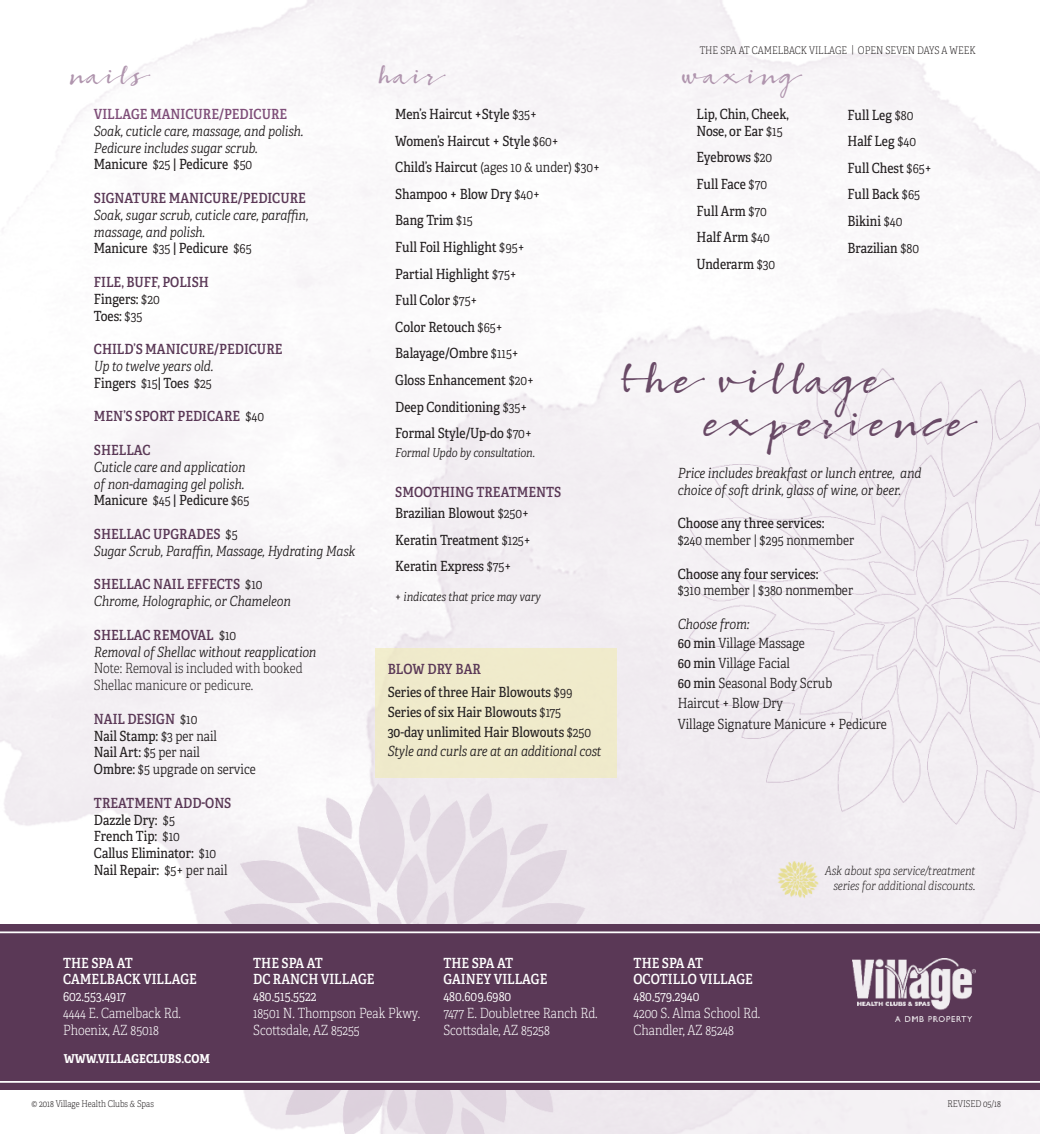
<style>
.page{position:relative;width:1040px;height:1134px;background:#fff}
.page>*{position:absolute;margin:0;border:0;box-sizing:border-box;transform-origin:0 0}
.t1{font:35.35px/42.4px "Bambusa Pro Regular";color:#694a66}
.t2{font:21px "Bambusa Pro Regular";color:#b095ae}
.t3{font:14px/26.6px "Adelle Condensed";color:#231f20}
.t4{font:italic 14px/16.8px "Adelle Condensed Lt";color:#231f20}
.t5{font:14px/20.3px "Adelle Condensed Lt";color:#231f20}
.t6{font:14px "Adelle Condensed Sb";color:#5a3856}
.t7{font:14px/16.8px "Adelle Condensed Th";color:#fff}
.t8{font:14px/16.8px "Adelle Condensed Sb";color:#fff}
.t9{font:14px/16.8px "Adelle Condensed Th";letter-spacing:-.005em;color:#231f20}
.t10{font:14px "Adelle Condensed Lt";color:#fff}
.t11{font:14px "Adelle Condensed Sb";color:#7e4d78}
.t12{font:italic 12.25px/14.7px "Adelle Condensed Th";color:#231f20;text-align:right}
.t13{font:italic 12.25px "Adelle Condensed Lt";letter-spacing:-.005em;color:#231f20}
.t14{font:700 12.25px "Adelle Condensed";color:#fff}
.t15{font:10.5px "Adelle Condensed Th";color:#231f20}
.t16{font:9.28px "Adelle Condensed Th";color:#231f20}
.s1{font-family:"Adelle Condensed Lt"}
.s2{font-family:"Adelle Condensed Lt";color:#231f20}
.s3{font-family:"Adelle Condensed"}
.s4{font-style:normal}
.s5{font-style:italic}
</style>
<div class="page">
<img style="left:0;top:0;width:1025px;height:925px">
<img style="left:228px;top:161px;width:812px;height:973px">
<div style="left:0;top:925px;width:1040px;height:165px;background:#5a3856"></div>
<img style="left:852px;top:958px;width:123px;height:64px">
<hr style="left:0;top:931px;width:1040px;height:2px;background:#fff">
<hr style="left:0;top:1081px;width:1040px;height:2px;background:#fff">
<div style="left:375px;top:648px;width:241px;height:130px;background:#efeacb"></div>
<img style="left:687px;top:369px;width:353px;height:459px">
<img style="left:777px;top:858px;width:42px;height:42px">
<h2 class="t2" style="left:64px;top:63px;width:79px">nails</h2>
<h2 class="t2" style="left:373px;top:64px;width:65px">hair</h2>
<p class="t11" style="left:94px;top:109px;width:195px">VILLAGE MANICURE/PEDICURE</p>
<p class="t4" style="left:94px;top:124px;width:211px">Soak, cuticle care, massage, and polish.<br>Pedicure includes sugar scrub.</p>
<p class="t3" style="left:94px;top:152px;width:160px">Manicure <span class="s1">$25</span> | Pedicure <span class="s1">$50</span></p>
<p class="t6" style="left:94px;top:193px;width:213px">SIGNATURE MANICURE/PEDICURE</p>
<p class="t4" style="left:94px;top:208px;width:216px">Soak, sugar scrub, cuticle care, paraffin, massage, and polish.</p>
<p class="t3" style="left:94px;top:236px;width:159px">Manicure <span class="s1">$35</span> | Pedicure <span class="s1">$65</span></p>
<p class="t6" style="left:94px;top:277px;width:116px">FILE, BUFF, POLISH</p>
<p class="t3" style="left:94px;top:292px;width:67px;line-height:16.8px">Fingers: <span class="s1">$20<br></span>Toes: <span class="s1">$35</span></p>
<p class="t6" style="left:94px;top:344px;width:190px">CHILD’S MANICURE/PEDICURE</p>
<p class="t4" style="left:94px;top:359px;width:121px">Up to twelve years old.</p>
<p class="t3" style="left:94px;top:371px;width:119px">Fingers <span class="s1">$15</span>| Toes <span class="s1">$25</span></p>
<p class="t6" style="left:94px;top:411px;width:172px">MEN’S SPORT PEDICARE <span class="s2">$40</span></p>
<p class="t6" style="left:94px;top:445px;width:58px">SHELLAC</p>
<p class="t4" style="left:94px;top:460px;width:153px">Cuticle care and application of non-damaging gel polish.</p>
<p class="t3" style="left:94px;top:488px;width:157px">Manicure <span class="s1">$45</span> | Pedicure <span class="s1">$65</span></p>
<p class="t6" style="left:94px;top:529px;width:145px">SHELLAC UPGRADES <span class="s2">$5</span></p>
<p class="t4" style="left:94px;top:544px;width:263px">Sugar Scrub, Paraffin, Massage, Hydrating Mask</p>
<p class="t6" style="left:94px;top:579px;width:170px">SHELLAC NAIL EFFECTS <span class="s2">$10</span></p>
<p class="t4" style="left:94px;top:594px;width:198px">Chrome, Holographic, or Chameleon</p>
<p class="t6" style="left:94px;top:630px;width:144px">SHELLAC REMOVAL <span class="s2">$10</span></p>
<p class="t4" style="left:94px;top:645px;width:224px">Removal of Shellac without reapplication</p>
<p class="t9" style="left:94px;top:661px;width:210px">note: Removal is included with booked shellac manicure or pedicure.</p>
<p class="t6" style="left:94px;top:714px;width:105px">NAIL DESIGN <span class="s2">$10</span></p>
<p class="t3" style="left:94px;top:724px;width:125px">Nail Stamp: <span class="s1">$3 per nail</span></p>
<p class="t5" style="left:94px;top:745px;width:163px;line-height:16.8px"><span class="s3">Nail Art:</span> $5 per nail<br><span class="s3">Ombre:</span> $5 upgrade on service</p>
<p class="t6" style="left:94px;top:798px;width:139px">TREATMENT ADD-ONS</p>
<p class="t3" style="left:94px;top:813px;width:135px;line-height:16.8px">Dazzle Dry: <span class="s1">$5<br></span>French Tip: <span class="s1">$10<br></span>Callus Eliminator: <span class="s1">$10<br></span>Nail Repair: <span class="s1">$5+ per nail</span></p>
<p class="t3" style="left:395px;top:102px;width:165px">Men’s Haircut +Style <span class="s1">$35+<br></span>Women’s Haircut + Style <span class="s1">$60+</span></p>
<p class="t5" style="left:395px;top:158px;width:206px"><span class="s3">Child’s Haircut</span> (ages 10 &amp; under) $30+</p>
<p class="t3" style="left:395px;top:182px;width:146px">Shampoo + Blow Dry <span class="s1">$40+<br></span>Bang Trim <span class="s1">$15<br></span>Full Foil Highlight <span class="s1">$95+<br></span>Partial Highlight <span class="s1">$75+<br></span>Full Color <span class="s1">$75+<br></span>Color Retouch <span class="s1">$65+<br></span>Balayage/Ombre <span class="s1">$115+<br></span>Gloss Enhancement <span class="s1">$20+<br></span>Deep Conditioning <span class="s1">$35+<br></span>Formal Style/Up-do <span class="s1">$70+</span></p>
<p class="t13" style="left:395px;top:448px;width:141px">Formal Updo by consultation.</p>
<p class="t6" style="left:395px;top:486px;width:168px">SMOOTHING TREATMENTS</p>
<p class="t3" style="left:395px;top:501px;width:137px">Brazilian Blowout <span class="s1">$250+<br></span>Keratin Treatment <span class="s1">$125+<br></span>Keratin Express <span class="s1">$75+</span></p>
<p class="t13" style="left:395px;top:592px;width:147px"><span class="s4">+</span> indicates that price may vary</p>
<p class="t6" style="left:388px;top:664px;width:95px">BLOW DRY BAR</p>
<p class="t3" style="left:388px;top:683px;width:205px;line-height:20.3px">Series of three Hair Blowouts <span class="s1">$99<br></span>Series of six Hair Blowouts <span class="s1">$175<br></span>30-day unlimited Hair Blowouts <span class="s1">$250</span></p>
<p class="t4" style="left:388px;top:744px;width:215px">Style and curls are at an additional cost</p>
<p class="t15" style="left:699px;top:46px;width:277px">the spa at CaMeLBaCK viLLage | open seven days a weeK</p>
<h2 class="t2" style="left:675px;top:64px;width:120px">waxing</h2>
<p class="t3" style="left:696px;top:107px;width:94px;line-height:16.8px">Lip, Chin, Cheek,<br>Nose, or Ear <span class="s1">$15</span></p>
<p class="t3" style="left:696px;top:145px;width:80px">Eyebrows <span class="s1">$20<br></span>Full Face <span class="s1">$70<br></span>Full Arm <span class="s1">$70<br></span>Half Arm <span class="s1">$40<br></span>Underarm <span class="s1">$30</span></p>
<p class="t3" style="left:847px;top:103px;width:86px">Full Leg <span class="s1">$80<br></span>Half Leg <span class="s1">$40<br></span>Full Chest <span class="s1">$65+<br></span>Full Back <span class="s1">$65<br></span>Bikini <span class="s1">$40<br></span>Brazilian <span class="s1">$80</span></p>
<h1 class="t1" style="left:696px;top:359px;width:267px;text-indent:-86px">the village experience</h1>
<p class="t4" style="left:677px;top:466px;width:245px">Price includes breakfast or lunch entree, and choice of soft drink, glass of wine, or beer.</p>
<p class="t3" style="left:677px;top:511px;width:148px">Choose any three services:</p>
<p class="t5" style="left:677px;top:531px;width:178px">$240 member | $295 nonmember</p>
<p class="t3" style="left:677px;top:562px;width:142px">Choose any four services:</p>
<p class="t5" style="left:677px;top:582px;width:177px">$310 member | $380 nonmember</p>
<p class="t5" style="left:677px;top:616px;width:129px;line-height:18.6px"><span class="s5">Choose from:<br></span><span class="s3">60 min</span> Village Massage</p>
<p class="t5" style="left:677px;top:654px;width:210px"><span class="s3">60 min</span> Village Facial<br><span class="s3">60 min</span> Seasonal Body Scrub<br>Haircut + Blow Dry<br>Village Signature Manicure + Pedicure</p>
<p class="t12" style="left:824px;top:865px;width:152px">Ask about spa service/treatment series for additional discounts.</p>
<p class="t8" style="left:63px;top:956px;width:135px">THE SPA AT<br>CAMELBACK VILLAGE</p>
<p class="t10" style="left:63px;top:991px;width:64px">602.553.4917</p>
<p class="t7" style="left:63px;top:1006px;width:120px">4444 e. Camelback Rd. phoenix, aZ 85018</p>
<p class="t8" style="left:253px;top:956px;width:123px">THE SPA AT<br>DC RANCH VILLAGE</p>
<p class="t10" style="left:253px;top:991px;width:65px">480.515.5522</p>
<p class="t7" style="left:253px;top:1006px;width:168px">18501 n. thompson peak pkwy. scottsdale, aZ 85255</p>
<p class="t8" style="left:443px;top:956px;width:105px">THE SPA AT<br>GAINEY VILLAGE</p>
<p class="t10" style="left:443px;top:991px;width:69px">480.609.6980</p>
<p class="t7" style="left:443px;top:1006px;width:156px">7477 e. doubletree Ranch Rd. scottsdale, aZ 85258</p>
<p class="t8" style="left:633px;top:956px;width:121px">THE SPA AT<br>OCOTILLO VILLAGE</p>
<p class="t10" style="left:633px;top:991px;width:67px">480.579.2940</p>
<p class="t7" style="left:633px;top:1006px;width:128px">4200 s. alma school Rd.<br>Chandler, aZ 85248</p>
<p class="t14" style="left:64px;top:1054px;width:148px">WWW.VILLAGECLUBS.COM</p>
<p class="t16" style="left:31px;top:1101px;width:124px">© 2018 village health Clubs &amp; spas</p>
<p class="t16" style="left:947px;top:1100px;width:55px">Revised 05/18</p>
</div>
